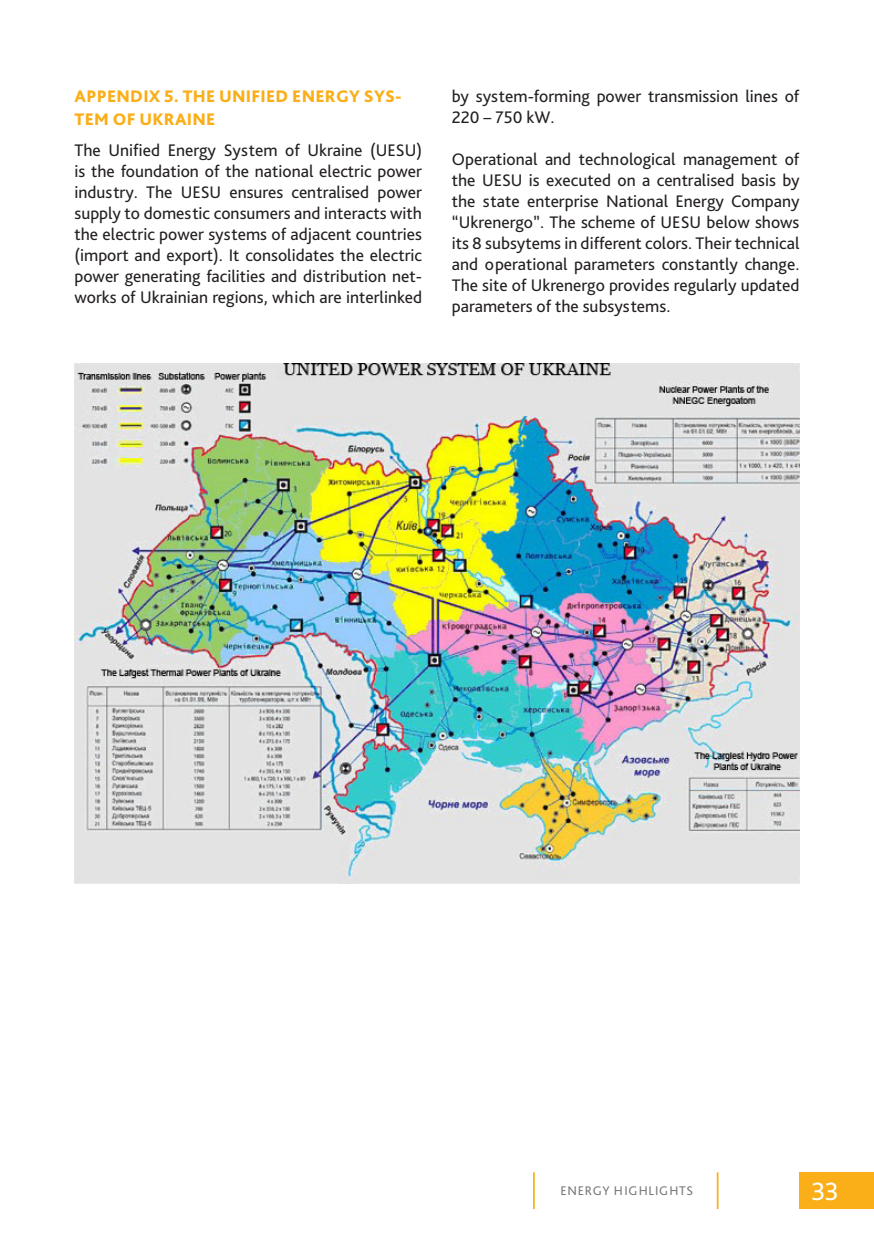
<style>
.page{position:relative;width:874px;height:1241px;background:#fff}
.page>*{position:absolute;margin:0;border:0;box-sizing:border-box;transform-origin:0 0}
.t1{font:26.25px "Bliss Pro";color:#fff}
.t2{font:17.5px/21px "Bliss Pro";color:#231f20;text-align:justify}
._2-PAANTRASTE{font:800 17.5px/23.6px "Bliss Pro";letter-spacing:.015em;color:#faaf18}
.t3{font:13.12px "Bliss Pro";letter-spacing:.055em;color:#76787b}
</style>
<div class="page">
<img style="left:74px;top:363px;width:725px;height:520px">
<hr style="left:532px;top:1172px;width:2px;height:36px;background:#faaf18">
<div style="left:799px;top:1172px;width:74px;height:36px;background:#faaf18"></div>
<hr style="left:716px;top:1172px;width:2px;height:36px;background:#faaf18">
<p class="_2-PAANTRASTE" style="left:75px;top:84px;width:328px">APPENDIX 5. THE UNIFIED ENERGY SYS-<br>TEM OF UKRAINE</p>
<p class="t2" style="left:74px;top:139px;width:349px">The Unified Energy System of Ukraine (UESU) is the foundation of the national electric power industry. The UESU ensures centralised power supply to domestic consumers and interacts with the electric power systems of adjacent countries (import and export). It consolidates the electric power generating facilities and distribution net&shy;works of Ukrainian regions, which are interlinked</p>
<p class="t2" style="left:451px;top:85px;width:349px">by system-forming power transmission lines of<br>220 – 750 kW.</p>
<p class="t2" style="left:451px;top:148px;width:349px">Operational and technological management of the UESU is executed on a centralised basis by the state enterprise National Energy Company “Ukrenergo”. The scheme of UESU below shows its 8 subsytems in different colors. Their technical and operational parameters constantly change.<br>The site of Ukrenergo provides regularly updated parameters of the subsystems.</p>
<p class="t3" style="left:560px;top:1182px;width:134px">ENERGY HIGHLIGHTS</p>
<h1 class="t1" style="left:811px;top:1174px;width:29px">33</h1>
</div>
